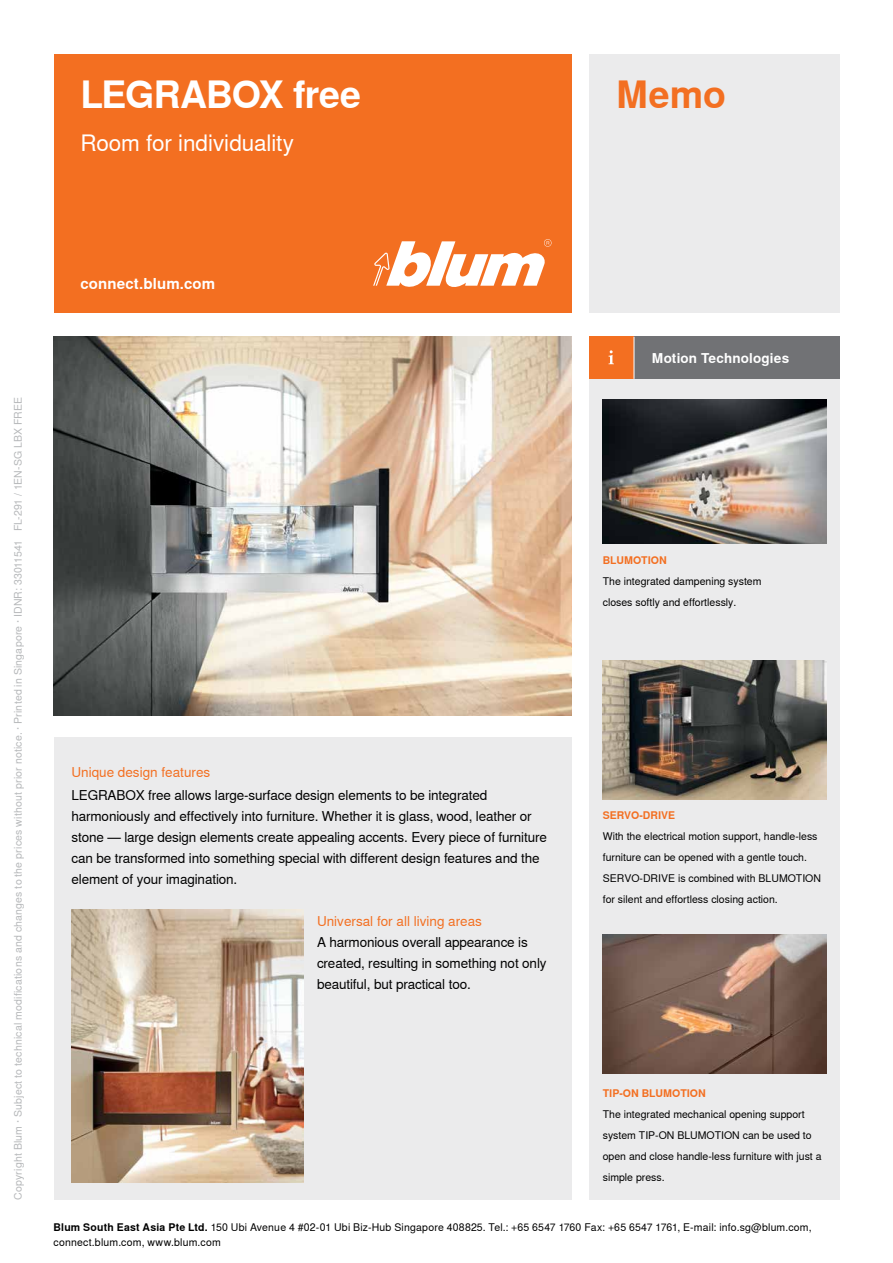
<style>
.page{position:relative;width:893px;height:1263px;background:#fff}
.page>*{position:absolute;margin:0;border:0;box-sizing:border-box;transform-origin:0 0}
.t1{font:700 37.5px "Nimbus Sans Global";letter-spacing:-.025em;color:#fff}
.t2{font:700 37.5px "Nimbus Sans Global";color:#f36f21}
.t3{font:22.5px "Nimbus Sans Global";letter-spacing:-.005em;color:#fff}
.t4{font:700 15px "Nimbus Sans Global";letter-spacing:.01em;color:#fff}
.t5{font:13.5px/21px "Nimbus Sans Global";letter-spacing:-.01em;color:#000}
.t6{font:13.5px "Nimbus Sans Global";color:#f36f21}
.t7{font:700 13.5px "Nimbus Sans Global";letter-spacing:.01em;color:#fff}
.t8{font:10.5px/21px "Nimbus Sans Global";color:#000}
.t9{font:10.5px "Nimbus Sans Global";letter-spacing:.02em;color:#b6b8ba}
.t10{font:700 10.5px "Nimbus Sans Global";color:#f36f21}
.s1{font-weight:700}
</style>
<div class="page">
<div style="left:589px;top:54px;width:250px;height:259px;background:#ebebec"></div>
<div style="left:54px;top:54px;width:517px;height:259px;background:#f36f21"></div>
<svg style="left:373px;top:239px;width:178px;height:48px"></svg>
<img style="left:54px;top:337px;width:517px;height:379px">
<div style="left:54px;top:738px;width:517px;height:462px;background:#ebebec"></div>
<img style="left:71px;top:909px;width:233px;height:273px">
<div style="left:589px;top:379px;width:250px;height:821px;background:#ebebec"></div>
<div style="left:634px;top:337px;width:205px;height:42px;background:#717275"></div>
<div style="left:589px;top:337px;width:45px;height:42px;background:#f36f21"></div>
<svg style="left:608px;top:350px;width:6px;height:14px"></svg>
<hr style="left:634px;top:337px;width:1px;height:42px;background:#fff">
<img style="left:603px;top:399px;width:223px;height:144px">
<img style="left:603px;top:660px;width:223px;height:139px">
<img style="left:603px;top:934px;width:223px;height:139px">
<h1 class="t1" style="left:80px;top:73px;width:282px">LEGRABOX free</h1>
<h2 class="t3" style="left:80px;top:130px;width:215px">Room for individuality</h2>
<h1 class="t2" style="left:616px;top:73px;width:111px">Memo</h1>
<p class="t9" style="left:12px;top:1200px;width:804px;rotate:-90deg">Copyright Blum · Subject to technical modifications and changes to the prices without prior notice. · Printed in Singapore · IDNR: 33011541 FL-291 / 1EN-SG LBX FREE</p>
<h3 class="t4" style="left:80px;top:275px;width:136px">connect.blum.com</h3>
<p class="t7" style="left:652px;top:350px;width:139px">Motion Technologies</p>
<p class="t10" style="left:603px;top:554px;width:66px">BLUMOTION</p>
<p class="t8" style="left:603px;top:570px;width:160px">The integrated dampening system closes softly and effortlessly.</p>
<p class="t6" style="left:71px;top:764px;width:140px">Unique design features</p>
<p class="t5" style="left:71px;top:785px;width:477px">LEGRABOX free allows large-surface design elements to be integrated harmoniously and effectively into furniture. Whether it is glass, wood, leather or stone — large design elements create appealing accents. Every piece of furniture can be transformed into something special with different design features and the element of your imagination.</p>
<p class="t6" style="left:317px;top:914px;width:167px">Universal for all living areas</p>
<p class="t5" style="left:317px;top:932px;width:231px">A harmonious overall appearance is created, resulting in something not only beautiful, but practical too.</p>
<p class="t10" style="left:603px;top:809px;width:74px">SERVO-DRIVE</p>
<p class="t8" style="left:603px;top:826px;width:220px">With the electrical motion support, handle-less furniture can be opened with a gentle touch.<br>SERVO-DRIVE is combined with BLUMOTION for silent and effortless closing action.</p>
<p class="t10" style="left:603px;top:1087px;width:105px">TIP-ON BLUMOTION</p>
<p class="t8" style="left:603px;top:1104px;width:220px">The integrated mechanical opening support system TIP-ON BLUMOTION can be used to open and close handle-less furniture with just a simple press.</p>
<p class="t8" style="left:54px;top:1219px;width:760px;line-height:15px"><span class="s1">Blum South East Asia Pte Ltd.</span> 150 Ubi Avenue 4 #02-01 Ubi Biz-Hub Singapore 408825. Tel.: +65 6547 1760 Fax: +65 6547 1761, E-mail: info.sg@blum.com, connect.blum.com, www.blum.com</p>
</div>
